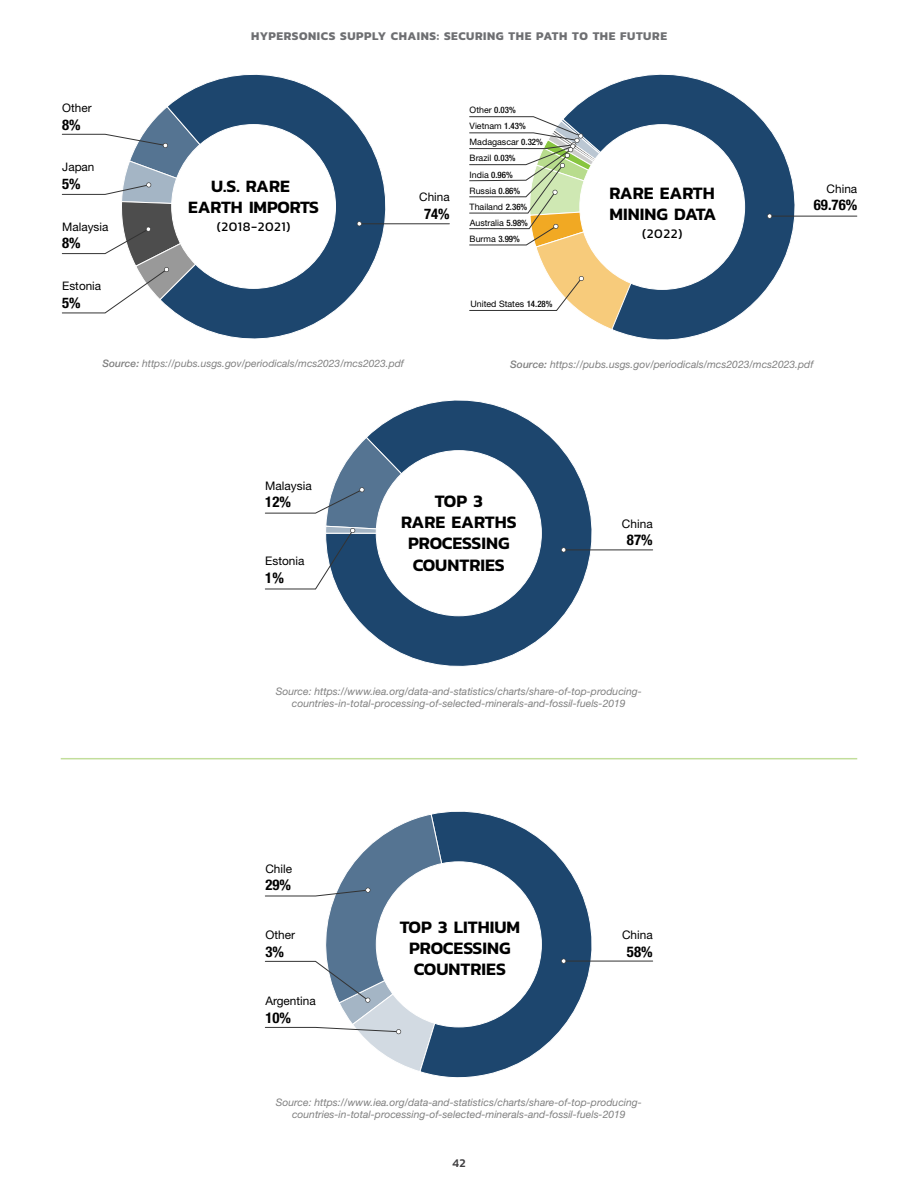
<style>
.page{position:relative;width:918px;height:1188px;background:#fff}
.page>*{position:absolute;margin:0;border:0;box-sizing:border-box;transform-origin:0 0}
.t1{font:600 17.7px/21.3px "Kanit";color:#000;text-align:center}
.t2{font:600 17.55px/21.1px "Kanit";color:#000;text-align:center}
.t3{font:700 condensed 14.85px "Helvetica Neue LT Std";color:#000}
.t4{font:700 condensed 14.7px "Helvetica Neue LT Std";color:#000}
.t5{font:13.35px "Kanit";color:#000}
.t6{font:13.2px "Kanit";letter-spacing:.04em;color:#000}
.t7{font:700 12px "Kanit";letter-spacing:.045em;color:#6e6f72}
.t8{font:500 12px "Kanit";color:#414042}
.t9{font:11.85px "Helvetica Neue LT Std";color:#000}
.t10{font:11.7px "Helvetica Neue LT Std";color:#000}
.t11{font:italic 10.35px/12.5px "Helvetica Neue LT Std";color:#808080;text-align:center}
.t12{font:8.85px/16px "Helvetica Neue LT Std";color:#000}
.s1{font-weight:500;font-stretch:condensed}
.s2{font-weight:500}
</style>
<div class="page">
<svg style="left:425px;top:811px;width:180px;height:267px"></svg>
<div style="left:376px;top:862px;width:165px;height:165px;background:#fff;border-radius:50%"></div>
<svg style="left:265px;top:813px;width:195px;height:260px"></svg>
<hr style="left:564px;top:961px;width:89px;height:1px;background:#333">
<svg style="left:561px;top:959px;width:5px;height:5px"></svg>
<hr style="left:61px;top:758px;width:796px;height:1px;background:#c2de9b">
<svg style="left:168px;top:74px;width:234px;height:265px"></svg>
<div style="left:172px;top:125px;width:164px;height:163px;background:#fff;border-radius:50%"></div>
<svg style="left:62px;top:106px;width:193px;height:208px"></svg>
<hr style="left:359px;top:223px;width:90px;height:1px;background:#333">
<svg style="left:357px;top:221px;width:5px;height:5px"></svg>
<svg style="left:566px;top:74px;width:244px;height:266px"></svg>
<div style="left:580px;top:125px;width:165px;height:164px;background:#fff;border-radius:50%"></div>
<hr style="left:769px;top:216px;width:88px;height:1px;background:#333">
<svg style="left:767px;top:214px;width:5px;height:5px"></svg>
<svg style="left:469px;top:116px;width:195px;height:215px"></svg>
<svg style="left:338px;top:400px;width:269px;height:267px"></svg>
<div style="left:376px;top:451px;width:165px;height:165px;background:#fff;border-radius:50%"></div>
<svg style="left:265px;top:436px;width:195px;height:154px"></svg>
<hr style="left:564px;top:550px;width:89px;height:1px;background:#333">
<svg style="left:561px;top:547px;width:5px;height:5px"></svg>
<p class="t10" style="left:62px;top:101px;width:31px">Other</p>
<h3 class="t4" style="left:62px;top:115px;width:20px">8%</h3>
<p class="t10" style="left:62px;top:160px;width:34px">Japan</p>
<h3 class="t4" style="left:62px;top:175px;width:20px">5%</h3>
<p class="t10" style="left:62px;top:220px;width:48px">Malaysia</p>
<h3 class="t4" style="left:62px;top:234px;width:20px">8%</h3>
<p class="t10" style="left:62px;top:279px;width:40px">Estonia</p>
<h3 class="t4" style="left:62px;top:294px;width:20px">5%</h3>
<p class="t7" style="left:251px;top:27px;width:417px">HYPERSONICS SUPPLY CHAINS: SECURING THE PATH TO THE FUTURE</p>
<h2 class="t2" style="left:188px;top:175px;width:132px">U.S. RARE<br>EARTH IMPORTS</h2>
<p class="t6" style="left:217px;top:217px;width:75px">(2018-2021)</p>
<p class="t10" style="left:419px;top:190px;width:32px">China</p>
<h3 class="t4" style="left:424px;top:205px;width:27px">74%</h3>
<p class="t12" style="left:470px;top:102px;width:48px">Other <span class="s1">0.03%</span></p>
<p class="t12" style="left:470px;top:118px;width:75px">Vietnam <span class="s1">1.43%<br></span>Madagascar <span class="s1">0.32%<br></span>Brazil <span class="s1">0.03%<br></span>India <span class="s1">0.96%<br></span>Russia <span class="s1">0.86%<br></span>Thailand <span class="s1">2.36%</span></p>
<p class="t12" style="left:470px;top:214px;width:60px">Australia <span class="s1">5.98%<br></span>Burma <span class="s1">3.99%</span></p>
<p class="t12" style="left:470px;top:296px;width:84px">United States <span class="s1">14.28%</span></p>
<h1 class="t1" style="left:610px;top:182px;width:108px;text-align:left">RARE EARTH<br>MINING DATA</h1>
<p class="t5" style="left:642px;top:224px;width:42px">(2022)</p>
<p class="t9" style="left:827px;top:181px;width:32px">China</p>
<h3 class="t4" style="left:814px;top:196px;width:45px">69.76%</h3>
<p class="t11" style="left:102px;top:357px;width:303px"><span class="s2">Source:</span> https://pubs.usgs.gov/periodicals/mcs2023/mcs2023.pdf</p>
<p class="t11" style="left:510px;top:358px;width:305px"><span class="s2">Source:</span> https://pubs.usgs.gov/periodicals/mcs2023/mcs2023.pdf</p>
<p class="t9" style="left:265px;top:478px;width:48px">Malaysia</p>
<h3 class="t3" style="left:265px;top:493px;width:27px">12%</h3>
<p class="t9" style="left:265px;top:554px;width:41px">Estonia</p>
<h3 class="t3" style="left:265px;top:569px;width:20px">1%</h3>
<h1 class="t1" style="left:401px;top:490px;width:117px">TOP 3<br>RARE EARTHS<br>PROCESSING<br>COUNTRIES</h1>
<p class="t9" style="left:622px;top:516px;width:32px">China</p>
<h3 class="t3" style="left:627px;top:531px;width:27px">87%</h3>
<p class="t11" style="left:276px;top:685px;width:368px">Source: https://www.iea.org/data-and-statistics/charts/share-of-top-producing&shy;countries-in-total-processing-of-selected-minerals-and-fossil-fuels-2019</p>
<p class="t9" style="left:265px;top:861px;width:28px">Chile</p>
<h3 class="t3" style="left:265px;top:876px;width:27px">29%</h3>
<p class="t9" style="left:265px;top:928px;width:31px">Other</p>
<h3 class="t3" style="left:265px;top:942px;width:20px">3%</h3>
<p class="t9" style="left:265px;top:994px;width:52px">Argentina</p>
<h3 class="t3" style="left:265px;top:1008px;width:27px">10%</h3>
<h1 class="t1" style="left:400px;top:916px;width:122px">TOP 3 LITHIUM<br>PROCESSING<br>COUNTRIES</h1>
<p class="t9" style="left:622px;top:927px;width:32px">China</p>
<h3 class="t3" style="left:627px;top:942px;width:27px">58%</h3>
<p class="t11" style="left:276px;top:1096px;width:368px">Source: https://www.iea.org/data-and-statistics/charts/share-of-top-producing&shy;countries-in-total-processing-of-selected-minerals-and-fossil-fuels-2019</p>
<p class="t8" style="left:452px;top:1154px;width:15px">42</p>
</div>
